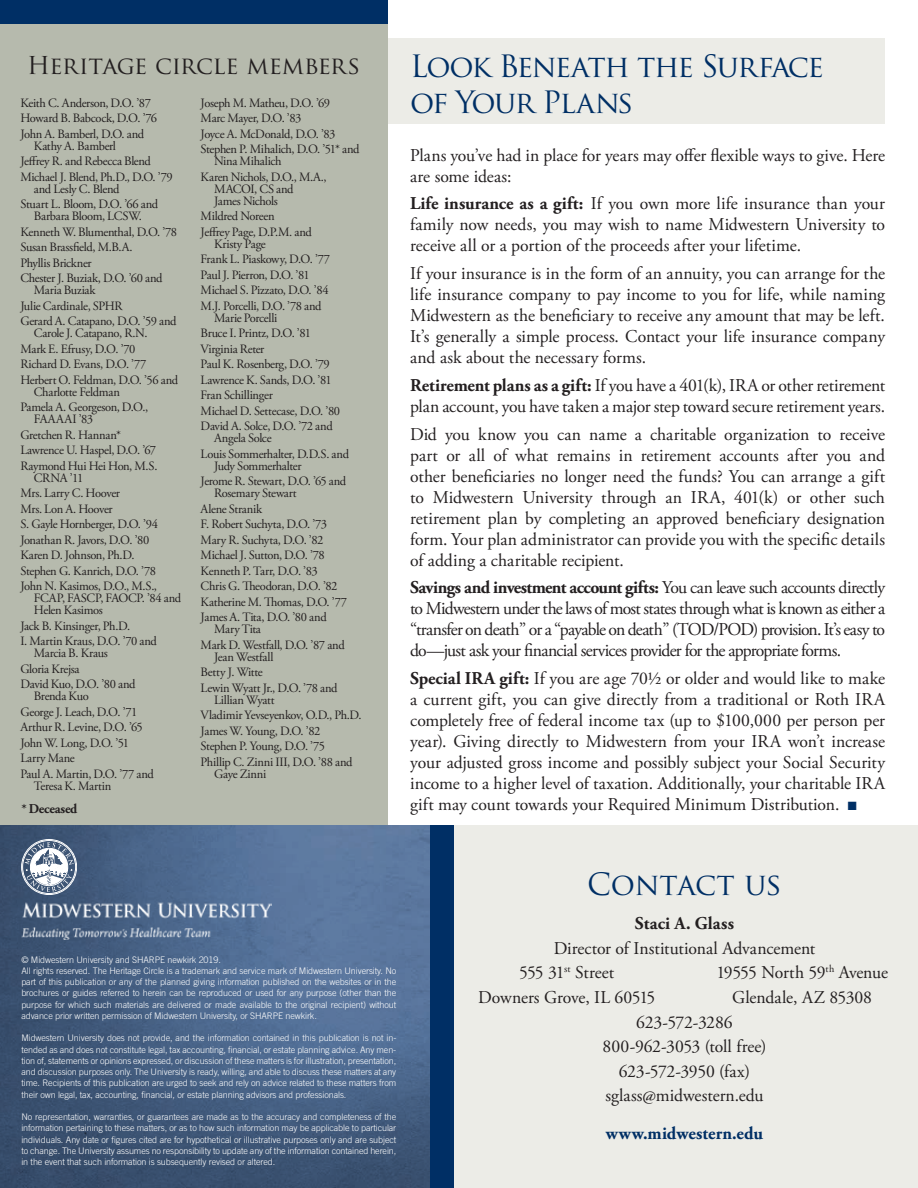
<style>
.page{position:relative;width:918px;height:1188px;background:#fff}
.page>*{position:absolute;margin:0;border:0;box-sizing:border-box;transform-origin:0 0}
.t1{font:30px/36px "Trajan Pro";letter-spacing:-.045em;color:#002f65}
.t2{font:30px "Trajan Pro";letter-spacing:-.02em;color:#002f65}
.t3{font:24px "Trajan Pro";letter-spacing:-.02em;color:#231f20}
.t4{font:18px/21px "Adobe Garamond Pro";letter-spacing:-.005em;color:#231f20;text-align:justify}
.t5{font:700 18px "Adobe Garamond Pro";letter-spacing:.005em;color:#002f65}
.t6{font:700 18px "Adobe Garamond Pro";letter-spacing:.005em;color:#231f20}
.t7{font:700 13.5px "Adobe Garamond Pro";letter-spacing:-.02em;color:#231f20}
.t8{font:12.75px/15.5px "Adobe Garamond Pro";letter-spacing:-.025em;color:#231f20}
.t9{font:300 9px/11.2px "Trade Gothic";letter-spacing:-.01em;color:#fff;text-align:justify}
.s1{font-weight:700}
.s2{color:#002f65}
</style>
<div class="page">
<div style="left:122px;top:38px;width:763px;height:86px;background:#ecece7"></div>
<div style="left:0;top:0;width:388px;height:839px;background:#b6baad"></div>
<div style="left:0;top:825px;width:918px;height:363px;background:#ecece7"></div>
<img style="left:0;top:825px;width:430px;height:363px">
<div style="left:430px;top:825px;width:24px;height:363px;background:#002f65"></div>
<img style="left:22px;top:898px;width:250px;height:42px">
<div style="left:22px;top:840px;width:54px;height:54px;border:1px solid #fff;border-radius:50%"></div>
<div style="left:21px;top:839px;width:56px;height:56px;border:1px solid #fff;border-radius:50%"></div>
<svg style="left:25px;top:842px;width:49px;height:50px;background:#97a3b4"></svg>
<div style="left:0;top:0;width:388px;height:24px;background:#002f65"></div>
<h2 class="t3" style="left:27px;top:50px;width:335px">Heritage circle members</h2>
<p class="t8" style="left:20px;top:95px;width:138px">Keith C. Anderson, D.O. ’87<br>Howard B. Babcock, D.O. ’76<br>John A. Bamberl, D.O. and</p>
<p class="t8" style="left:20px;top:138px;width:154px;text-indent:13px">Kathy A. Bamberl<br>Jeffrey R. and Rebecca Blend<br>Michael J. Blend, Ph.D., D.O. ’79</p>
<p class="t8" style="left:20px;top:181px;width:139px;text-indent:13px">and Lesly C. Blend<br>Stuart L. Bloom, D.O. ’66 and</p>
<p class="t8" style="left:20px;top:209px;width:158px;text-indent:13px">Barbara Bloom, LCSW.<br>Kenneth W. Blumenthal, D.O. ’78<br>Susan Brassfield, M.B.A.<br>Phyllis Brickner<br>Chester J. Buziak, D.O. ’60 and</p>
<p class="t8" style="left:20px;top:283px;width:158px;text-indent:13px">Maria Buziak<br>Julie Cardinale, SPHR<br>Gerard A. Catapano, D.O. ’59 and</p>
<p class="t8" style="left:20px;top:326px;width:159px;text-indent:13px">Carole J. Catapano, R.N.<br>Mark E. Efrusy, D.O. ’70<br>Richard D. Evans, D.O. ’77<br>Herbert O. Feldman, D.O. ’56 and</p>
<p class="t8" style="left:20px;top:384px;width:129px;text-indent:13px">Charlotte Feldman<br>Pamela A. Georgeson, D.O.,</p>
<p class="t8" style="left:20px;top:412px;width:139px;text-indent:13px">FAAAAI ’83<br>Gretchen R. Hannan*<br>Lawrence U. Haspel, D.O. ’67<br>Raymond Hui Hei Hon, M.S.</p>
<p class="t8" style="left:20px;top:470px;width:139px;text-indent:13px">CRNA ’11<br>Mrs. Larry C. Hoover<br>Mrs. Lon A. Hoover<br>S. Gayle Hornberger, D.O. ’94<br>Jonathan R. Javors, D.O. ’80<br>Karen D. Johnson, Ph.D.<br>Stephen G. Kanrich, D.O. ’78<br>John N. Kasimos, D.O., M.S.,</p>
<p class="t8" style="left:34px;top:593px;width:149px;line-height:12px">FCAP, FASCP, FAOCP. ’84 and<br>Helen Kasimos</p>
<p class="t8" style="left:20px;top:618px;width:138px">Jack B. Kinsinger, Ph.D.<br>I. Martin Kraus, D.O. ’70 and</p>
<p class="t8" style="left:20px;top:646px;width:117px;text-indent:13px">Marcia B. Kraus<br>Gloria Krejsa<br>David Kuo, D.O. ’80 and</p>
<p class="t8" style="left:20px;top:689px;width:135px;text-indent:13px">Brenda Kuo<br>George J. Leach, D.O. ’71<br>Arthur R. Levine, D.O. ’65<br>John W. Long, D.O. ’51<br>Larry Mane<br>Paul A. Martin, D.O. ’77 and</p>
<p class="t8" style="left:34px;top:779px;width:79px">Teresa K. Martin</p>
<p class="t8" style="left:201px;top:95px;width:160px">Joseph M. Matheu, D.O. ’69<br>Marc Mayer, D.O. ’83<br>Joyce A. McDonald, D.O. ’83<br>Stephen P. Mihalich, D.O. ’51* and</p>
<p class="t8" style="left:201px;top:154px;width:128px;text-indent:13px">Nina Mihalich<br>Karen Nichols, D.O., M.A.,</p>
<p class="t8" style="left:214px;top:183px;width:81px;line-height:12px">MACOI, CS and<br>James Nichols</p>
<p class="t8" style="left:201px;top:209px;width:113px">Mildred Noreen<br>Jeffrey Page, D.P.M. and</p>
<p class="t8" style="left:201px;top:236px;width:131px;text-indent:13px">Kristy Page<br>Frank L. Piaskowy, D.O. ’77<br>Paul J. Pierron, D.O. ’81<br>Michael S. Pizzato, D.O. ’84<br>M.J. Porcelli, D.O. ’78 and</p>
<p class="t8" style="left:201px;top:310px;width:141px;text-indent:13px">Marie Porcelli<br>Bruce I. Printz, D.O. ’81<br>Virginia Reter<br>Paul K. Rosenberg, D.O. ’79<br>Lawrence K. Sands, D.O. ’81<br>Fran Schillinger<br>Michael D. Settecase, D.O. ’80<br>David A. Solce, D.O. ’72 and</p>
<p class="t8" style="left:201px;top:431px;width:150px;text-indent:13px">Angela Solce<br>Louis Sommerhalter, D.D.S. and</p>
<p class="t8" style="left:201px;top:459px;width:147px;text-indent:13px">Judy Sommerhalter<br>Jerome R. Stewart, D.O. ’65 and</p>
<p class="t8" style="left:201px;top:486px;width:148px;text-indent:13px">Rosemary Stewart<br>Alene Stranik<br>F. Robert Suchyta, D.O. ’73<br>Mary R. Suchyta, D.O. ’82<br>Michael J. Sutton, D.O. ’78<br>Kenneth P. Tarr, D.O. ’83<br>Chris G. Theodoran, D.O. ’82<br>Katherine M. Thomas, D.O. ’77<br>James A. Tita, D.O. ’80 and</p>
<p class="t8" style="left:201px;top:622px;width:146px;text-indent:13px">Mary Tita<br>Mark D. Westfall, D.O. ’87 and</p>
<p class="t8" style="left:201px;top:650px;width:138px;text-indent:13px">Jean Westfall<br>Betty J. Witte<br>Lewin Wyatt Jr., D.O. ’78 and</p>
<p class="t8" style="left:201px;top:693px;width:163px;text-indent:13px">Lillian Wyatt<br>Vladimir Yevseyenkov, O.D., Ph.D.<br>James W. Young, D.O. ’82<br>Stephen P. Young, D.O. ’75<br>Phillip C. Zinni III, D.O. ’88 and</p>
<p class="t8" style="left:214px;top:767px;width:54px">Gaye Zinni</p>
<p class="t7" style="left:21px;top:801px;width:58px">* Deceased</p>
<h1 class="t1" style="left:410px;top:47px;width:415px">Look Beneath the Surface of Your Plans</h1>
<h3 class="t4" style="left:410px;top:145px;width:477px">Plans you’ve had in place for years may offer flexible ways to give. Here are some ideas:</h3>
<h3 class="t4" style="left:410px;top:194px;width:477px"><span class="s1">Life insurance as a gift:</span> If you own more life insurance than your family now needs, you may wish to name Midwestern University to receive all or a portion of the proceeds after your lifetime.</h3>
<p class="t4" style="left:410px;top:263px;width:477px">If your insurance is in the form of an annuity, you can arrange for the life insurance company to pay income to you for life, while naming Midwestern as the beneficiary to receive any amount that may be left.<br>It’s generally a simple process. Contact your life insurance company and ask about the necessary forms.</p>
<h3 class="t4" style="left:410px;top:375px;width:477px"><span class="s1">Retirement plans as a gift:</span> If you have a 401(k), IRA or other retirement plan account, you have taken a major step toward secure retirement years.</h3>
<p class="t4" style="left:410px;top:424px;width:477px">Did you know you can name a charitable organization to receive part or all of what remains in retirement accounts after you and other beneficiaries no longer need the funds? You can arrange a gift to Midwestern University through an IRA, 401(k) or other such retirement plan by completing an approved beneficiary designation form. Your plan administrator can provide you with the specific details of adding a charitable recipient.</p>
<p class="t4" style="left:410px;top:578px;width:477px"><span class="s1">Savings and investment account gifts:</span> You can leave such accounts directly to Midwestern under the laws of most states through what is known as either a “transfer on death” or a “payable on death” (TOD/POD) provision. It’s easy to do—just ask your financial services provider for the appropriate forms.</p>
<p class="t4" style="left:410px;top:669px;width:477px"><span class="s1">Special IRA gift:</span> If you are age 70½ or older and would like to make a current gift, you can give directly from a traditional or Roth IRA completely free of federal income tax (up to $100,000 per person per year). Giving directly to Midwestern from your IRA won’t increase your adjusted gross income and possibly subject your Social Security income to a higher level of taxation. Additionally, your charitable IRA gift may count towards your Required Minimum Distribution. <span class="s2">■</span></p>
<p class="t9" style="left:21px;top:954px;width:376px;text-align:left">© Midwestern University and SHARPE newkirk 2019.<br>All rights reserved. The Heritage Circle is a trademark and service mark of Midwestern University. No part of this publication or any of the planned giving information published on the websites or in the brochures or guides referred to herein can be reproduced or used for any purpose (other than the purpose for which such materials are delivered or made available to the original recipient) without advance prior written permission of Midwestern University, or SHARPE newkirk.</p>
<p class="t9" style="left:21px;top:1032px;width:376px">Midwestern University does not provide, and the information contained in this publication is not in&shy;tended as and does not constitute legal, tax accounting, financial, or estate planning advice. Any men&shy;tion of, statements or opinions expressed, or discussion of these matters is for illustration, presentation, and discussion purposes only. The University is ready, willing, and able to discuss these matters at any time. Recipients of this publication are urged to seek and rely on advice related to these matters from their own legal, tax, accounting, financial, or estate planning advisors and professionals.</p>
<p class="t9" style="left:21px;top:1111px;width:376px">No representation, warranties, or guarantees are made as to the accuracy and completeness of the information pertaining to these matters, or as to how such information may be applicable to particular individuals. Any date or figures cited are for hypothetical or illustrative purposes only and are subject to change. The University assumes no responsibility to update any of the information contained herein, in the event that such information is subsequently revised or altered.</p>
<h1 class="t2" style="left:587px;top:865px;width:196px">Contact us</h1>
<h3 class="t6" style="left:635px;top:913px;width:101px">Staci A. Glass</h3>
<h3 class="t4" style="left:554px;top:938px;width:263px">Director of Institutional Advancement</h3>
<h3 class="t4" style="left:519px;top:963px;width:96px">555 31<sup>st</sup> Street</h3>
<h3 class="t4" style="left:478px;top:987px;width:179px">Downers Grove, IL 60515</h3>
<h3 class="t4" style="left:716px;top:963px;width:173px">19555 North 59<sup>th</sup> Avenue</h3>
<h3 class="t4" style="left:732px;top:987px;width:141px">Glendale, AZ 85308</h3>
<h3 class="t4" style="left:636px;top:1012px;width:98px">623-572-3286</h3>
<h3 class="t4" style="left:603px;top:1036px;width:165px">800-962-3053 (toll free)</h3>
<h3 class="t4" style="left:619px;top:1061px;width:133px">623-572-3950 (fax)</h3>
<h3 class="t4" style="left:605px;top:1085px;width:160px">sglass@midwestern.edu</h3>
<h3 class="t5" style="left:606px;top:1123px;width:159px">www.midwestern.edu</h3>
</div>
